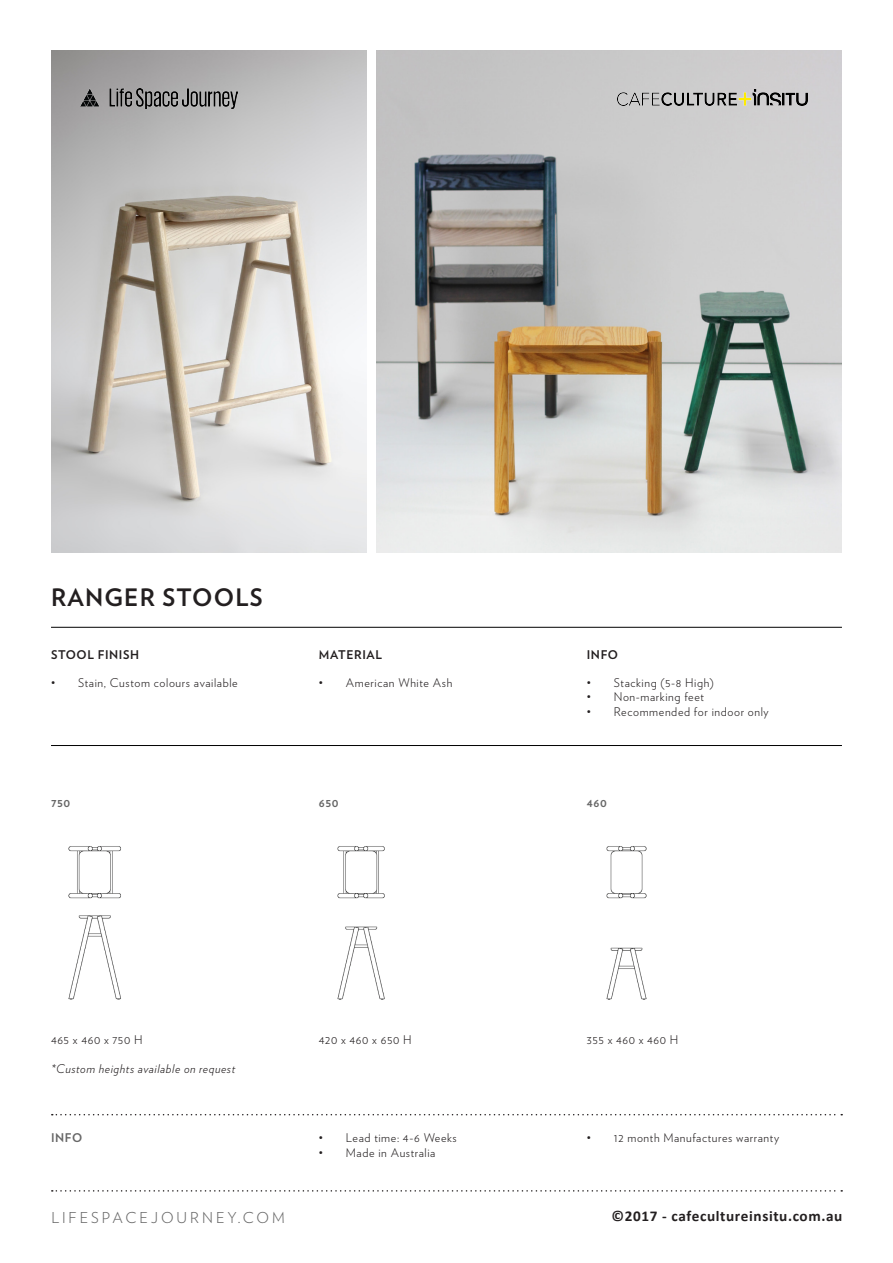
<style>
.page{position:relative;width:893px;height:1263px;background:#fff}
.page>*{position:absolute;margin:0;border:0;box-sizing:border-box;transform-origin:0 0}
.t1{font:700 24px "Verlag";letter-spacing:.05em;color:#231f20}
.t2{font:700 15px "Calibri";letter-spacing:.04em;color:#231f20}
.t3{font:300 15px "Verlag";letter-spacing:.2em;color:#666}
.t4{font:300 12px "Verlag";letter-spacing:.05em;color:#231f20}
.t5{font:italic 300 12px "Verlag";letter-spacing:.05em;color:#231f20}
.t6{font:700 12px "Verlag";letter-spacing:.05em;color:#231f20}
.t7{font:700 12px "Verlag";letter-spacing:.05em;color:#666}
</style>
<div class="page">
<svg style="left:52px;top:1190px;width:790px;height:1px"></svg>
<img style="left:376px;top:51px;width:466px;height:502px">
<img style="left:51px;top:51px;width:316px;height:502px">
<svg style="left:52px;top:1114px;width:790px;height:1px"></svg>
<hr style="left:51px;top:627px;width:791px;height:1px;background:#000">
<img style="left:68px;top:846px;width:53px;height:154px">
<img style="left:337px;top:846px;width:48px;height:154px">
<img style="left:606px;top:846px;width:41px;height:154px">
<img style="left:81px;top:88px;width:157px;height:21px">
<hr style="left:51px;top:745px;width:791px;height:1px;background:#000">
<img style="left:618px;top:89px;width:190px;height:17px">
<p class="t1" style="left:51px;top:578px;width:213px">RANGER STOOLS</p>
<p class="t6" style="left:51px;top:645px;width:89px">STOOL FINISH</p>
<p class="t6" style="left:319px;top:645px;width:65px">MATERIAL</p>
<p class="t6" style="left:587px;top:645px;width:33px">INFO</p>
<p class="t4" style="left:51px;top:674px;width:188px">• Stain, Custom colours available</p>
<p class="t4" style="left:319px;top:674px;width:135px">• American White Ash</p>
<p class="t4" style="left:587px;top:674px;width:129px">• Stacking (5-8 High)</p>
<p class="t4" style="left:587px;top:688px;width:119px">• Non-marking feet</p>
<p class="t4" style="left:587px;top:702px;width:183px">• Recommended for indoor only</p>
<p class="t7" style="left:51px;top:793px;width:21px">750</p>
<p class="t7" style="left:319px;top:793px;width:21px">650</p>
<p class="t7" style="left:587px;top:793px;width:21px">460</p>
<p class="t4" style="left:51px;top:1031px;width:93px">465 x 460 x 750 H</p>
<p class="t4" style="left:319px;top:1031px;width:94px">420 x 460 x 650 H</p>
<p class="t4" style="left:587px;top:1031px;width:93px">355 x 460 x 460 H</p>
<p class="t5" style="left:51px;top:1059px;width:186px">*Custom heights available on request</p>
<p class="t7" style="left:51px;top:1129px;width:33px">INFO</p>
<p class="t4" style="left:319px;top:1129px;width:139px">• Lead time: 4-6 Weeks</p>
<p class="t4" style="left:319px;top:1144px;width:118px">• Made in Australia</p>
<p class="t3" style="left:51px;top:1206px;width:235px">LIFESPACEJOURNEY.COM</p>
<p class="t4" style="left:587px;top:1129px;width:194px">• 12 month Manufactures warranty</p>
<p class="t2" style="left:611px;top:1207px;width:232px">©2017 - cafecultureinsitu.com.au</p>
</div>
